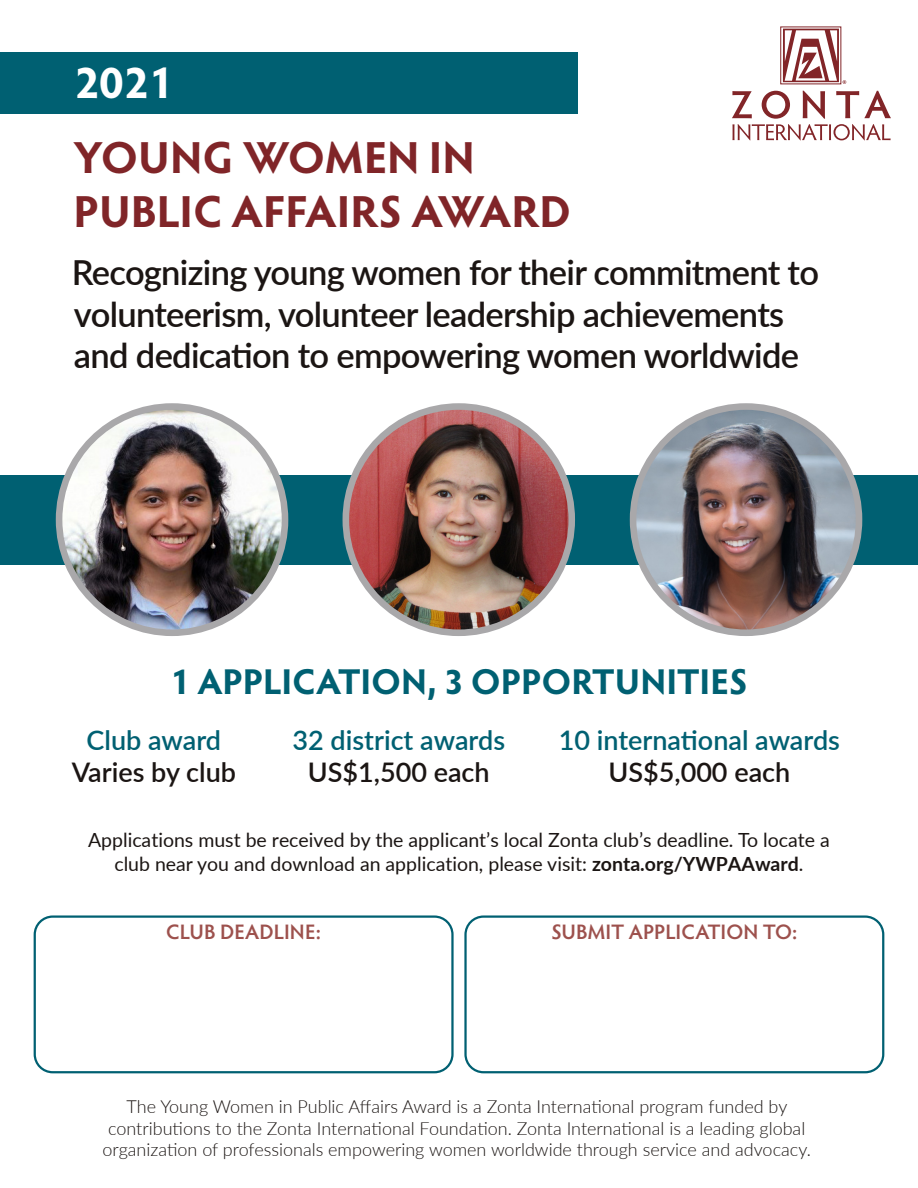
<style>
.page{position:relative;width:918px;height:1188px;background:#fff}
.page>*{position:absolute;margin:0;border:0;box-sizing:border-box;transform-origin:0 0}
.t1{font:700 45px/54px "Hypatia Sans Pro";color:#802528}
.t2{font:700 45px "Hypatia Sans Pro";color:#fff}
.t3{font:700 36px "Hypatia Sans Pro";color:#006072}
.t4{font:600 34.5px "Lato";letter-spacing:-.02em;color:#1b1513}
.t5{font:600 27px "Lato";color:#006072}
.t6{font:600 27px "Lato";color:#1b1513}
.t7{font:600 21px "Hypatia Sans Pro";letter-spacing:.005em;color:#9d514d}
.t8{font:19.5px/23.4px "Lato";color:#1b1513;text-align:center}
.t9{font:300 18px/21.6px "Lato";color:#1b1513;text-align:center}
.s1{font-weight:700}
.s2{font-style:inherit}
</style>
<div class="page">
<div style="left:0;top:475px;width:918px;height:89px;background:#006072"></div>
<div style="left:0;top:53px;width:578px;height:61px;background:#006072"></div>
<div style="left:34px;top:915px;width:420px;height:158px;border:2px solid #006072;border-radius:18px"></div>
<div style="left:464px;top:915px;width:420px;height:158px;border:2px solid #006072;border-radius:18px"></div>
<svg style="left:732px;top:91px;width:159px;height:49px"></svg>
<div style="left:780px;top:27px;width:61px;height:57px;border:1px solid #822528"></div>
<svg style="left:783px;top:29px;width:63px;height:55px"></svg>
<img style="left:633px;top:407px;width:226px;height:226px;border-radius:113px">
<div style="left:630px;top:403px;width:232px;height:233px;border:7px solid #a9a8aa;border-radius:50%"></div>
<img style="left:346px;top:407px;width:225px;height:226px">
<div style="left:343px;top:403px;width:232px;height:233px;border:7px solid #a9a8aa;border-radius:50%"></div>
<img style="left:59px;top:407px;width:226px;height:226px;border-radius:113px">
<div style="left:56px;top:403px;width:232px;height:233px;border:7px solid #a9a8aa;border-radius:50%"></div>
<p class="t2" style="left:74px;top:51px;width:100px">2021</p>
<p class="t1" style="left:74px;top:129px;width:499px">YOUNG WOMEN IN<br>PUBLIC AFFAIRS AWARD</p>
<p class="t4" style="left:72px;top:248px;width:749px">Recognizing young women for their commitment to</p>
<p class="t4" style="left:74px;top:289px;width:712px">volunteerism, volunteer leadership achievements</p>
<p class="t4" style="left:74px;top:330px;width:727px">and dedication to empowering women worldwide</p>
<p class="t3" style="left:170px;top:656px;width:579px">1 APPLICATION, 3 OPPORTUNITIES</p>
<p class="t5" style="left:87px;top:720px;width:136px">Club award</p>
<p class="t6" style="left:72px;top:753px;width:166px">Varies by club</p>
<p class="t5" style="left:292px;top:720px;width:214px">32 district awards</p>
<p class="t6" style="left:308px;top:753px;width:183px">US$1,500 each</p>
<p class="t5" style="left:559px;top:720px;width:283px">10 international awards</p>
<p class="t6" style="left:608px;top:753px;width:183px">US$5,000 each</p>
<p class="t8" style="left:88px;top:828px;width:743px">Applications must be received by the applicant’s local Zonta club’s deadline. To locate a club near you and download an application, please visit: <span class="s1">zonta.org/YWPAAward</span><span class="s2">.</span></p>
<p class="t7" style="left:166px;top:917px;width:156px">CLUB DEADLINE:</p>
<p class="t7" style="left:551px;top:917px;width:248px">SUBMIT APPLICATION TO:</p>
<p class="t9" style="left:103px;top:1095px;width:710px">The Young Women in Public Affairs Award is a Zonta International program funded by contributions to the Zonta International Foundation. Zonta International is a leading global organization of professionals empowering women worldwide through service and advocacy.</p>
</div>
